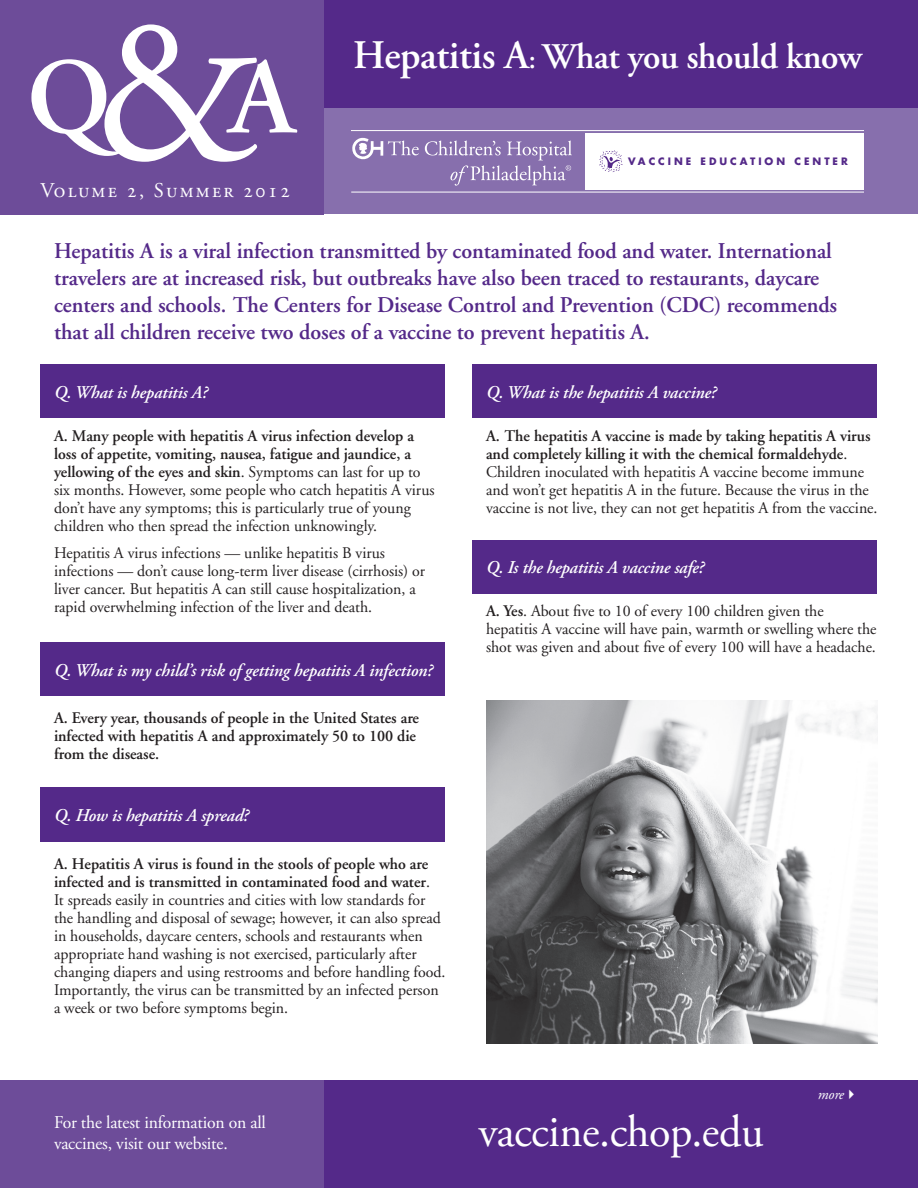
<style>
.page{position:relative;width:918px;height:1188px;background:#fff}
.page>*{position:absolute;margin:0;border:0;box-sizing:border-box;transform-origin:0 0}
.t1{font:600 108px "Adobe Garamond Pro";color:#fff}
.t2{font:45px "Adobe Garamond Pro";letter-spacing:-.01em;color:#fff}
.t3{font:600 36px "Adobe Garamond Pro";letter-spacing:-.01em;color:#fff}
.t4{font:600 22.5px/27px "Adobe Garamond";color:#542989}
.t5{font:21px "Adobe Garamond Pro";letter-spacing:.11em;color:#fff}
.t6{font:italic 600 18px "Adobe Garamond Pro";letter-spacing:-.01em;color:#fff}
.t7{font:18px/21px "Adobe Garamond Pro";letter-spacing:-.01em;color:#fff}
.t8{font:16.2px/18px "Adobe Garamond";color:#231f20}
.t9{font:600 16.2px/18px "Adobe Garamond";color:#231f20}
.t10{font:italic 15px "Adobe Garamond Pro";color:#fff}
.t11{font:700 9.9px "Futura";letter-spacing:.3em;color:#542989}
.s1{font-weight:400;font-size:210px}
.s2{font-size:40.5px}
.s3{font-size:28.5px}
.s4{font-weight:600}
</style>
<div class="page">
<img style="left:486px;top:701px;width:392px;height:342px">
<div style="left:317px;top:1080px;width:601px;height:108px;background:#542989"></div>
<div style="left:243px;top:80px;width:675px;height:134px;background:#876fad"></div>
<div style="left:243px;top:0;width:675px;height:108px;background:#542989"></div>
<div style="left:0;top:0;width:324px;height:215px;background:#6d4c99"></div>
<div style="left:586px;top:133px;width:278px;height:57px;background:#fff"></div>
<svg style="left:352px;top:137px;width:67px;height:23px"></svg>
<svg style="left:425px;top:140px;width:147px;height:46px"></svg>
<hr style="left:351px;top:130px;width:513px;height:1px;background:#fff">
<hr style="left:351px;top:192px;width:513px;height:1px;background:#fff">
<svg style="left:599px;top:150px;width:24px;height:22px"></svg>
<div style="left:40px;top:364px;width:406px;height:54px;background:#542989"></div>
<div style="left:40px;top:788px;width:406px;height:54px;background:#542989"></div>
<div style="left:0;top:1080px;width:324px;height:108px;background:#6d4c99"></div>
<div style="left:472px;top:364px;width:406px;height:54px;background:#542989"></div>
<div style="left:40px;top:642px;width:406px;height:54px;background:#542989"></div>
<div style="left:472px;top:540px;width:406px;height:54px;background:#542989"></div>
<h1 class="t1" style="left:27px;top:36px;width:270px">Q<span class="s1">&amp;</span>A</h1>
<p class="t5" style="left:40px;top:178px;width:251px">Volume 2, Summer 2012</p>
<h3 class="t3" style="left:353px;top:36px;width:510px"><span class="s2">Hepatitis A</span><span class="s3">:</span> What you should know</h3>
<p class="t11" style="left:628px;top:155px;width:221px">VACCINE EDUCATION CENTER</p>
<p class="t4" style="left:54px;top:238px;width:785px">Hepatitis A is a viral infection transmitted by contaminated food and water. International travelers are at increased risk, but outbreaks have also been traced to restaurants, daycare centers and schools. The Centers for Disease Control and Prevention (CDC) recommends that all children receive two doses of a vaccine to prevent hepatitis A.</p>
<p class="t6" style="left:54px;top:382px;width:155px">Q. What is hepatitis A?</p>
<p class="t8" style="left:54px;top:427px;width:382px"><span class="s4">A. Many people with hepatitis A virus infection develop a loss of appetite, vomiting, nausea, fatigue and jaundice, a yellowing of the eyes and skin</span>. Symptoms can last for up to six months. However, some people who catch hepatitis A virus don’t have any symptoms; this is particularly true of young children who then spread the infection unknowingly.</p>
<p class="t8" style="left:54px;top:544px;width:373px">Hepatitis A virus infections — unlike hepatitis B virus infections — don’t cause long-term liver disease (cirrhosis) or liver cancer. But hepatitis A can still cause hospitalization, a rapid overwhelming infection of the liver and death.</p>
<p class="t6" style="left:54px;top:660px;width:381px">Q. What is my child’s risk of getting hepatitis A infection?</p>
<p class="t9" style="left:54px;top:710px;width:367px">A. Every year, thousands of people in the United States are infected with hepatitis A and approximately 50 to 100 die from the disease.</p>
<p class="t6" style="left:54px;top:805px;width:197px">Q. How is hepatitis A spread?</p>
<p class="t8" style="left:54px;top:855px;width:393px"><span class="s4">A. Hepatitis A virus is found in the stools of people who are infected and is transmitted in contaminated food and water</span>.<br>It spreads easily in countries and cities with low standards for the handling and disposal of sewage; however, it can also spread in households, daycare centers, schools and restaurants when appropriate hand washing is not exercised, particularly after changing diapers and using restrooms and before handling food.<br>Importantly, the virus can be transmitted by an infected person a week or two before symptoms begin.</p>
<p class="t6" style="left:486px;top:382px;width:232px">Q. What is the hepatitis A vaccine?</p>
<p class="t8" style="left:486px;top:427px;width:393px"><span class="s4">A. The hepatitis A vaccine is made by taking hepatitis A virus and completely killing it with the chemical formaldehyde</span>.<br>Children inoculated with hepatitis A vaccine become immune and won’t get hepatitis A in the future. Because the virus in the vaccine is not live, they can not get hepatitis A from the vaccine.</p>
<p class="t6" style="left:486px;top:557px;width:220px">Q. Is the hepatitis A vaccine safe?</p>
<p class="t8" style="left:486px;top:603px;width:392px"><span class="s4">A. Yes</span>. About five to 10 of every 100 children given the hepatitis A vaccine will have pain, warmth or swelling where the shot was given and about five of every 100 will have a headache.</p>
<p class="t10" style="left:818px;top:1085px;width:42px">more✔</p>
<p class="t7" style="left:54px;top:1112px;width:213px">For the latest information on all vaccines, visit our website.</p>
<h2 class="t2" style="left:478px;top:1105px;width:287px">vaccine.chop.edu</h2>
</div>
